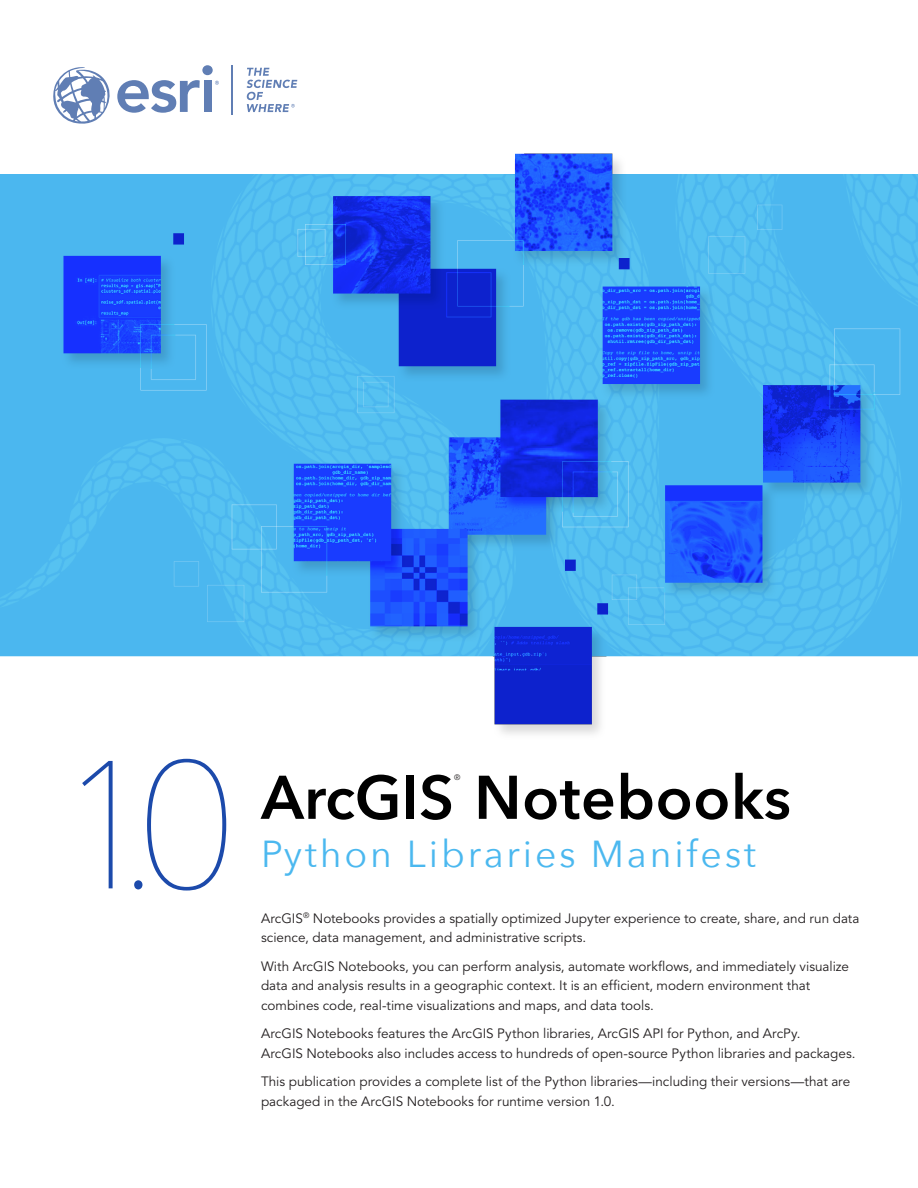
<style>
.page{position:relative;width:918px;height:1188px;background:#fff}
.page>*{position:absolute;margin:0;border:0;box-sizing:border-box;transform-origin:0 0}
.t1{font:200 180px "Avenir Next";color:#1c4aab}
.t2{font:600 60.9px "Avenir Next";letter-spacing:.01em;color:#000}
.t3{font:37.5px "Avenir Next";letter-spacing:.075em;color:#4bb8ef}
.t4{font:13.5px/19.5px "Avenir LT Std";color:#231f20}
.t5{font:7.8px "Avenir LT Std";color:#231f20}
</style>
<div class="page">
<div style="left:204px;top:81px;width:7px;height:31px;background:#607eb4"></div>
<svg style="left:215px;top:81px;width:4px;height:4px"></svg>
<div style="left:202px;top:65px;width:11px;height:10px;background:#607eb4;border-radius:50%"></div>
<hr style="left:231px;top:65px;width:2px;height:49px;background:#607eb4">
<svg style="left:53px;top:67px;width:147px;height:57px"></svg>
<svg style="left:246px;top:68px;width:51px;height:44px"></svg>
<img style="left:0;top:153px;width:918px;height:581px">
<h1 class="t1" style="left:56px;top:674px;width:182px">1.0</h1>
<h2 class="t2" style="left:261px;top:745px;width:532px">ArcGIS Notebooks</h2>
<p class="t5" style="left:454px;top:773px;width:8px">®</p>
<h3 class="t3" style="left:261px;top:822px;width:497px">Python Libraries Manifest</h3>
<p class="t4" style="left:261px;top:908px;width:600px">ArcGIS<sup>®</sup> Notebooks provides a spatially optimized Jupyter experience to create, share, and run data science, data management, and administrative scripts.</p>
<p class="t4" style="left:261px;top:956px;width:589px">With ArcGIS Notebooks, you can perform analysis, automate workflows, and immediately visualize data and analysis results in a geographic context. It is an efficient, modern environment that combines code, real-time visualizations and maps, and data tools.</p>
<p class="t4" style="left:261px;top:1024px;width:596px">ArcGIS Notebooks features the ArcGIS Python libraries, ArcGIS API for Python, and ArcPy.<br>ArcGIS Notebooks also includes access to hundreds of open-source Python libraries and packages.</p>
<p class="t4" style="left:261px;top:1072px;width:591px">This publication provides a complete list of the Python libraries—including their versions—that are packaged in the ArcGIS Notebooks for runtime version 1.0.</p>
</div>
